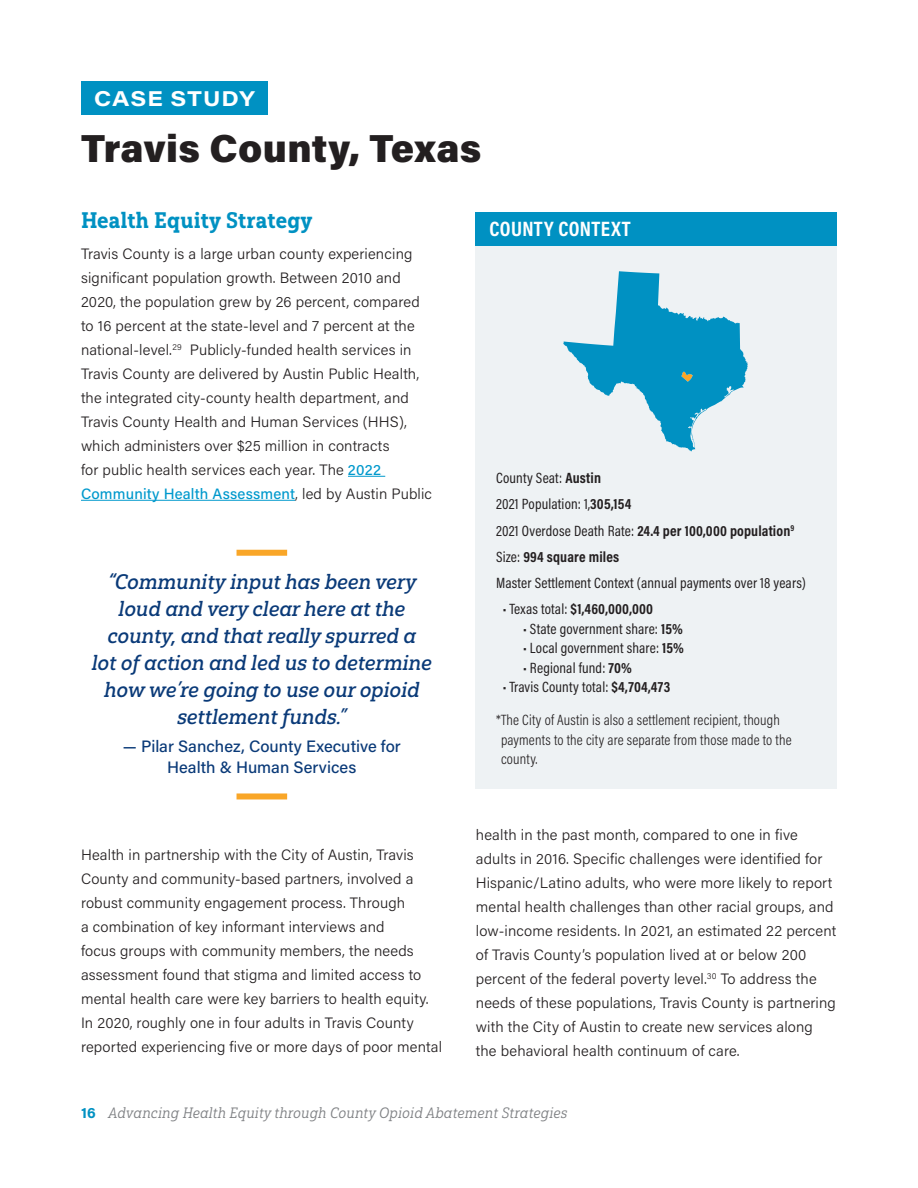
<style>
.page{position:relative;width:918px;height:1188px;background:#fff}
.page>*{position:absolute;margin:0;border:0;box-sizing:border-box;transform-origin:0 0}
.t1{font:900 39px "Acumin Pro";letter-spacing:.01em;color:#231f20}
.t2{font:22.5px "Yorkten Slab Con Ex B";letter-spacing:.01em;color:#0091c2}
.quote{font:21px/27px "Yorkten Slab Nor Med It";color:#0a3a78;text-align:center}
.t3{font:700 21px "Acumin Pro Cond";letter-spacing:.02em;color:#fff}
.t4{font:700 21px "Acumin Pro Wide";letter-spacing:.05em;color:#fff}
.quote_name{font:500 16.5px/21px "Acumin Pro";color:#0a3a78;text-align:center}
.body_1{font:300 15px/24px "Acumin Pro";letter-spacing:.01em;color:#231f20}
.body_1-2{font:15px "Acumin Pro Cond";letter-spacing:.01em;color:#231f20}
.body_1-3{font:300 15px/19.5px "Acumin Pro Cond";letter-spacing:.01em;color:#231f20}
.body_1-4{font:700 15px "Acumin Pro Cond";letter-spacing:.01em;color:#231f20}
.t5{font:15px "Yorkten Slab Con Reg It";letter-spacing:.02em;color:#808285}
.s1{font-weight:500;color:#0099cd}
.s2{font-weight:700}
.s3{font-weight:400}
.s4{font-family:"Acumin Pro";font-weight:700;color:#0091c2}
</style>
<div class="page">
<div style="left:476px;top:212px;width:361px;height:577px;background:#eef2f4"></div>
<div style="left:81px;top:81px;width:187px;height:33px;background:#0091c2"></div>
<hr style="left:348px;top:476px;width:37px;height:1px;background:#0099cd">
<hr style="left:81px;top:500px;width:214px;height:1px;background:#0099cd">
<div style="left:476px;top:212px;width:361px;height:34px;background:#0091c2"></div>
<svg style="left:563px;top:271px;width:185px;height:180px"></svg>
<div style="left:237px;top:550px;width:50px;height:6px;background:#f9a628"></div>
<div style="left:237px;top:793px;width:50px;height:6px;background:#f9a628"></div>
<h3 class="t4" style="left:94px;top:83px;width:162px">CASE STUDY</h3>
<h1 class="t1" style="left:81px;top:121px;width:402px">Travis County, Texas</h1>
<h2 class="t2" style="left:81px;top:206px;width:233px">Health Equity Strategy</h2>
<p class="body_1" style="left:81px;top:241px;width:353px">Travis County is a large urban county experiencing significant population growth. Between 2010 and 2020, the population grew by 26 percent, compared to 16 percent at the state-level and 7 percent at the national-level.<sup>29</sup> Publicly-funded health services in Travis County are delivered by Austin Public Health, the integrated city-county health department, and Travis County Health and Human Services (HHS), which administers over $25 million in contracts<br>for public health services each year. The <span class="s1">2022<br>Community Health Assessment</span>, led by Austin Public</p>
<p class="quote" style="left:92px;top:569px;width:342px">“Community input has been very loud and very clear here at the county, and that really spurred a<br>lot of action and led us to determine how we’re going to use our opioid settlement funds.”</p>
<p class="quote_name" style="left:123px;top:735px;width:279px">— Pilar Sanchez, County Executive for<br>Health &amp; Human Services</p>
<h3 class="t3" style="left:489px;top:215px;width:143px">COUNTY CONTEXT</h3>
<p class="body_1-2" style="left:496px;top:468px;width:106px">County Seat: <span class="s2">Austin</span></p>
<p class="body_1-2" style="left:496px;top:495px;width:137px">2021 Population: 1,<span class="s2">305,154</span></p>
<p class="body_1-4" style="left:496px;top:521px;width:300px"><span class="s3">2021 Overdose Death Rate:</span> 24.4 per 100,000 population<sup>9</sup></p>
<p class="body_1-4" style="left:496px;top:547px;width:125px"><span class="s3">Size:</span> 994 square miles</p>
<p class="body_1-2" style="left:496px;top:573px;width:311px">Master Settlement Context (annual payments over 18 years)</p>
<p class="body_1-4" style="left:503px;top:599px;width:152px"><span class="s3">• Texas total:</span> $1,460,000,000</p>
<p class="body_1-2" style="left:523px;top:619px;width:161px">• State government share: <span class="s2">15%</span></p>
<p class="body_1-2" style="left:523px;top:639px;width:162px">• Local government share: <span class="s2">15%</span></p>
<p class="body_1-2" style="left:523px;top:658px;width:110px">• Regional fund: <span class="s2">70%</span></p>
<p class="body_1-2" style="left:503px;top:678px;width:169px">• Travis County total: <span class="s2">$4,704,473</span></p>
<p class="body_1-3" style="left:501px;top:710px;width:292px;text-indent:-5px">*The City of Austin is also a settlement recipient, though payments to the city are separate from those made to the county.</p>
<p class="body_1" style="left:81px;top:843px;width:363px">Health in partnership with the City of Austin, Travis County and community-based partners, involved a robust community engagement process. Through<br>a combination of key informant interviews and<br>focus groups with community members, the needs assessment found that stigma and limited access to mental health care were key barriers to health equity.<br>In 2020, roughly one in four adults in Travis County reported experiencing five or more days of poor mental</p>
<p class="body_1" style="left:476px;top:822px;width:362px">health in the past month, compared to one in five adults in 2016. Specific challenges were identified for Hispanic/Latino adults, who were more likely to report mental health challenges than other racial groups, and low-income residents. In 2021, an estimated 22 percent of Travis County’s population lived at or below 200 percent of the federal poverty level.<sup>30</sup> To address the needs of these populations, Travis County is partnering with the City of Austin to create new services along the behavioral health continuum of care.</p>
<p class="t5" style="left:81px;top:1104px;width:488px"><span class="s4">16</span> Advancing Health Equity through County Opioid Abatement Strategies</p>
</div>
